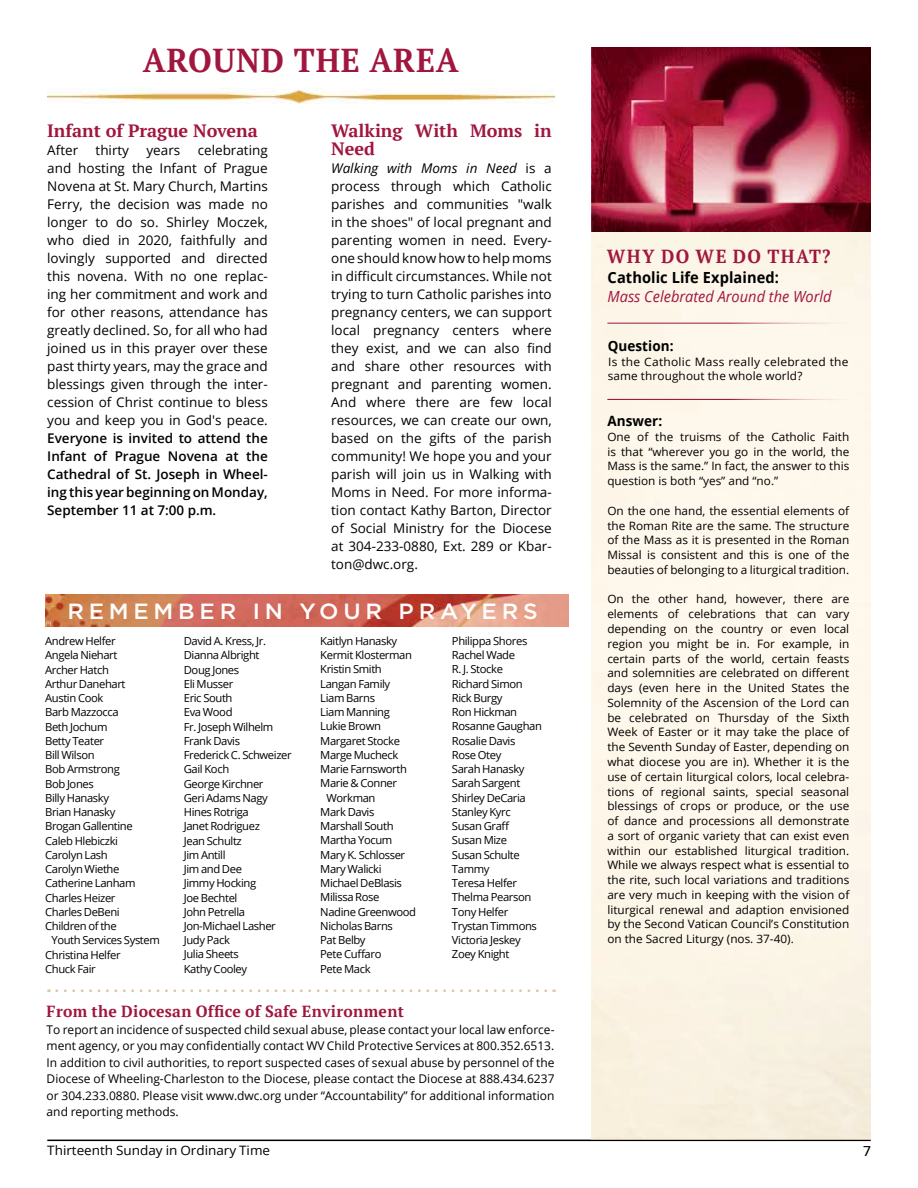
<style>
.page{position:relative;width:918px;height:1188px;background:#fff}
.page>*{position:absolute;margin:0;border:0;box-sizing:border-box;transform-origin:0 0}
.t1{font:700 33px "PT Serif";letter-spacing:.025em;color:#a0163e;scale:.95 1}
.t2{font:500 22.05px "Gotham";letter-spacing:.21em;color:#fff;scale:1.04 1}
.t3{font:700 18.9px "PT Serif";letter-spacing:.08em;color:#a0163e;scale:.95 1}
.t4{font:700 17.85px/18.3px "PT Serif";color:#a0163e}
.t5{font:700 16.05px "PT Serif";letter-spacing:.02em;color:#a0163e}
.t6{font:15.9px "Calibri";color:#000;scale:1.04 1}
.t7{font:italic 15.3px "Open Sans";color:#a0163e;scale:.95 1}
.t8{font:700 15.3px "Open Sans";letter-spacing:.005em;color:#000;scale:.95 1}
.t9{font:700 14.1px "Open Sans";letter-spacing:.005em;color:#000;scale:.95 1}
.t10{font:13.35px/18px "Open Sans";color:#000;text-align:justify}
.t11{font:600 13.35px/18px "Open Sans";color:#000;text-align:justify}
.t12{font:12.9px "Open Sans";color:#000;scale:1.04 1}
.t13{font:12px/16.5px "Open Sans";color:#000;text-align:justify}
.t14{font:11.55px/14.7px "Open Sans";color:#000;text-align:justify}
.t15{font:11.55px/14.9px "Open Sans";letter-spacing:.02em;color:#000;scale:1.04 1}
.t16{font:11.1px/14.2px "Open Sans";letter-spacing:-.035em;color:#000}
.s1{font-style:italic}
</style>
<div class="page">
<hr style="left:47px;top:1140px;width:824px;height:1px;background:#000">
<svg style="left:57px;top:989px;width:498px;height:3px"></svg>
<img style="left:592px;top:47px;width:279px;height:185px">
<hr style="left:607px;top:323px;width:260px;height:1px;background:#a0163e">
<hr style="left:607px;top:399px;width:260px;height:1px;background:#a0163e">
<img style="left:47px;top:89px;width:507px;height:15px">
<img style="left:45px;top:594px;width:524px;height:32px">
<h1 class="t1" style="left:143px;top:38px;width:334px">AROUND THE AREA</h1>
<h3 class="t4" style="left:47px;top:121px;width:212px">Infant of Prague Novena</h3>
<p class="t10" style="left:47px;top:140px;width:32px">After</p>
<p class="t10" style="left:96px;top:140px;width:35px">thirty</p>
<p class="t10" style="left:146px;top:140px;width:35px">years</p>
<p class="t10" style="left:47px;top:140px;width:222px;text-indent:150px">celebrating and hosting the Infant of Prague Novena at St. Mary Church, Martins Ferry, the decision was made no longer to do so. Shirley Moczek, who died in 2020, faithfully and lovingly supported and directed this novena. With no one replac&shy;ing her commitment and work and for other reasons, attendance has greatly declined. So, for all who had joined us in this prayer over these past thirty years, may the grace and blessings given through the inter&shy;cession of Christ continue to bless you and keep you in God's peace.</p>
<p class="t11" style="left:47px;top:428px;width:222px">Everyone is invited to attend the Infant of Prague Novena at the Cathedral of St. Joseph in Wheel&shy;ing this year beginning on Monday, September 11 at 7:00 p.m.</p>
<h3 class="t4" style="left:331px;top:121px;width:222px">Walking With Moms in<br>Need</h3>
<p class="t10" style="left:331px;top:159px;width:222px"><span class="s1">Walking with Moms in Need</span> is a process through which Catholic parishes and communities "walk in the shoes" of local pregnant and parenting women in need. Every&shy;one should know how to help moms in difficult circumstances. While not trying to turn Catholic parishes into pregnancy centers, we can support local pregnancy centers where they exist, and we can also find and share other resources with pregnant and parenting women.<br>And where there are few local resources, we can create our own, based on the gifts of the parish community! We hope you and your parish will join us in Walking with Moms in Need. For more informa&shy;tion contact Kathy Barton, Director of Social Ministry for the Diocese at 304-233-0880, Ext. 289 or Kbar&shy;ton@dwc.org.</p>
<h2 class="t2" style="left:67px;top:597px;width:454px">REMEMBER IN YOUR PRAYERS</h2>
<p class="t16" style="left:45px;top:634px;width:72px">Andrew Helfer</p>
<p class="t16" style="left:45px;top:648px;width:74px">Angela Niehart</p>
<p class="t16" style="left:45px;top:662px;width:65px">Archer Hatch</p>
<p class="t16" style="left:45px;top:677px;width:82px">Arthur Danehart</p>
<p class="t16" style="left:45px;top:691px;width:60px">Austin Cook</p>
<p class="t16" style="left:45px;top:705px;width:75px">Barb Mazzocca</p>
<p class="t16" style="left:45px;top:719px;width:64px">Beth Jochum</p>
<p class="t16" style="left:45px;top:733px;width:61px">Betty Teater</p>
<p class="t16" style="left:45px;top:748px;width:51px">Bill Wilson</p>
<p class="t16" style="left:45px;top:762px;width:76px">Bob Armstrong</p>
<p class="t16" style="left:45px;top:776px;width:50px">Bob Jones</p>
<p class="t16" style="left:45px;top:790px;width:65px">Billy Hanasky</p>
<p class="t16" style="left:45px;top:805px;width:72px">Brian Hanasky</p>
<p class="t16" style="left:45px;top:819px;width:89px">Brogan Gallentine</p>
<p class="t16" style="left:45px;top:833px;width:74px">Caleb Hlebiczki</p>
<p class="t16" style="left:45px;top:847px;width:64px">Carolyn Lash</p>
<p class="t16" style="left:45px;top:862px;width:76px">Carolyn Wiethe</p>
<p class="t16" style="left:45px;top:876px;width:92px">Catherine Lanham</p>
<p class="t16" style="left:45px;top:890px;width:72px">Charles Heizer</p>
<p class="t16" style="left:45px;top:904px;width:76px">Charles DeBeni</p>
<p class="t16" style="left:45px;top:919px;width:73px">Children of the</p>
<p class="t16" style="left:51px;top:933px;width:110px">Youth Services System</p>
<p class="t16" style="left:45px;top:947px;width:77px">Christina Helfer</p>
<p class="t16" style="left:45px;top:961px;width:52px">Chuck Fair</p>
<p class="t16" style="left:184px;top:634px;width:109px">David A. Kress, Jr.<br>Dianna Albright<br>Doug Jones<br>Eli Musser<br>Eric South<br>Eva Wood<br>Fr. Joseph Wilhelm<br>Frank Davis<br>Frederick C. Schweizer<br>Gail Koch<br>George Kirchner<br>Geri Adams Nagy<br>Hines Rotriga<br>Janet Rodriguez<br>Jean Schultz<br>Jim Antill<br>Jim and Dee<br>Jimmy Hocking<br>Joe Bechtel<br>John Petrella<br>Jon-Michael Lasher<br>Judy Pack<br>Julia Sheets<br>Kathy Cooley</p>
<p class="t16" style="left:320px;top:634px;width:79px">Kaitlyn Hanasky</p>
<p class="t16" style="left:320px;top:648px;width:93px">Kermit Klosterman</p>
<p class="t16" style="left:320px;top:662px;width:63px">Kristin Smith</p>
<p class="t16" style="left:320px;top:676px;width:71px">Langan Family</p>
<p class="t16" style="left:320px;top:691px;width:56px">Liam Barns</p>
<p class="t16" style="left:320px;top:705px;width:71px">Liam Manning</p>
<p class="t16" style="left:320px;top:719px;width:62px">Lukie Brown</p>
<p class="t16" style="left:320px;top:733px;width:81px">Margaret Stocke</p>
<p class="t16" style="left:320px;top:747px;width:80px">Marge Mucheck</p>
<p class="t16" style="left:320px;top:762px;width:88px">Marie Farnsworth</p>
<p class="t16" style="left:320px;top:776px;width:78px">Marie &amp; Conner</p>
<p class="t16" style="left:327px;top:790px;width:50px">Workman</p>
<p class="t16" style="left:320px;top:804px;width:56px">Mark Davis</p>
<p class="t16" style="left:320px;top:819px;width:75px">Marshall South</p>
<p class="t16" style="left:320px;top:833px;width:74px">Martha Yocum</p>
<p class="t16" style="left:320px;top:847px;width:86px">Mary K. Schlosser</p>
<p class="t16" style="left:320px;top:861px;width:63px">Mary Walicki</p>
<p class="t16" style="left:320px;top:876px;width:83px">Michael DeBlasis</p>
<p class="t16" style="left:320px;top:890px;width:61px">Milissa Rose</p>
<p class="t16" style="left:320px;top:904px;width:97px">Nadine Greenwood</p>
<p class="t16" style="left:320px;top:918px;width:74px">Nicholas Barns</p>
<p class="t16" style="left:320px;top:933px;width:47px">Pat Belby</p>
<p class="t16" style="left:320px;top:947px;width:63px">Pete Cuffaro</p>
<p class="t16" style="left:320px;top:961px;width:52px">Pete Mack</p>
<p class="t16" style="left:452px;top:633px;width:92px">Philippa Shores<br>Rachel Wade<br>R. J. Stocke<br>Richard Simon<br>Rick Burgy<br>Ron Hickman<br>Rosanne Gaughan<br>Rosalie Davis<br>Rose Otey<br>Sarah Hanasky<br>Sarah Sargent<br>Shirley DeCaria<br>Stanley Kyrc<br>Susan Graff<br>Susan Mize<br>Susan Schulte<br>Tammy<br>Teresa Helfer<br>Thelma Pearson<br>Tony Helfer<br>Trystan Timmons<br>Victoria Jeskey<br>Zoey Knight</p>
<h3 class="t3" style="left:607px;top:244px;width:237px">WHY DO WE DO THAT?</h3>
<h3 class="t8" style="left:608px;top:266px;width:182px">Catholic Life Explained:</h3>
<h3 class="t7" style="left:608px;top:286px;width:238px">Mass Celebrated Around the World</h3>
<p class="t9" style="left:608px;top:336px;width:71px">Question:</p>
<p class="t15" style="left:608px;top:354px;width:233px">Is the Catholic Mass really celebrated the same throughout the whole world?</p>
<p class="t9" style="left:607px;top:411px;width:59px">Answer:</p>
<p class="t14" style="left:607px;top:429px;width:243px">One of the truisms of the Catholic Faith is that “wherever you go in the world, the Mass is the same.” In fact, the answer to this question is both “yes” and “no.”</p>
<p class="t14" style="left:607px;top:503px;width:243px">On the one hand, the essential elements of the Roman Rite are the same. The structure of the Mass as it is presented in the Roman Missal is consistent and this is one of the beauties of belonging to a liturgical tradition.</p>
<p class="t14" style="left:607px;top:592px;width:243px">On the other hand, however, there are elements of celebrations that can vary depending on the country or even local region you might be in. For example, in certain parts of the world, certain feasts and solemnities are celebrated on different days (even here in the United States the Solemnity of the Ascension of the Lord can be celebrated on Thursday of the Sixth Week of Easter or it may take the place of the Seventh Sunday of Easter, depending on what diocese you are in). Whether it is the use of certain liturgical colors, local celebra&shy;tions of regional saints, special seasonal blessings of crops or produce, or the use of dance and processions all demonstrate a sort of organic variety that can exist even within our established liturgical tradition.<br>While we always respect what is essential to the rite, such local variations and traditions are very much in keeping with the vision of liturgical renewal and adaption envisioned by the Second Vatican Council’s Constitution on the Sacred Liturgy (nos. 37-40).</p>
<h3 class="t5" style="left:47px;top:1001px;width:359px">From the Diocesan Office of Safe Environment</h3>
<p class="t13" style="left:47px;top:1021px;width:509px">To report an incidence of suspected child sexual abuse, please contact your local law enforce&shy;ment agency, or you may confidentially contact WV Child Protective Services at 800.352.6513.<br>In addition to civil authorities, to report suspected cases of sexual abuse by personnel of the Diocese of Wheeling-Charleston to the Diocese, please contact the Diocese at 888.434.6237 or 304.233.0880. Please visit www.dwc.org under “Accountability” for additional information and reporting methods.</p>
<p class="t12" style="left:47px;top:1142px;width:216px">Thirteenth Sunday in Ordinary Time</p>
<h3 class="t6" style="left:863px;top:1140px;width:10px">7</h3>
</div>
